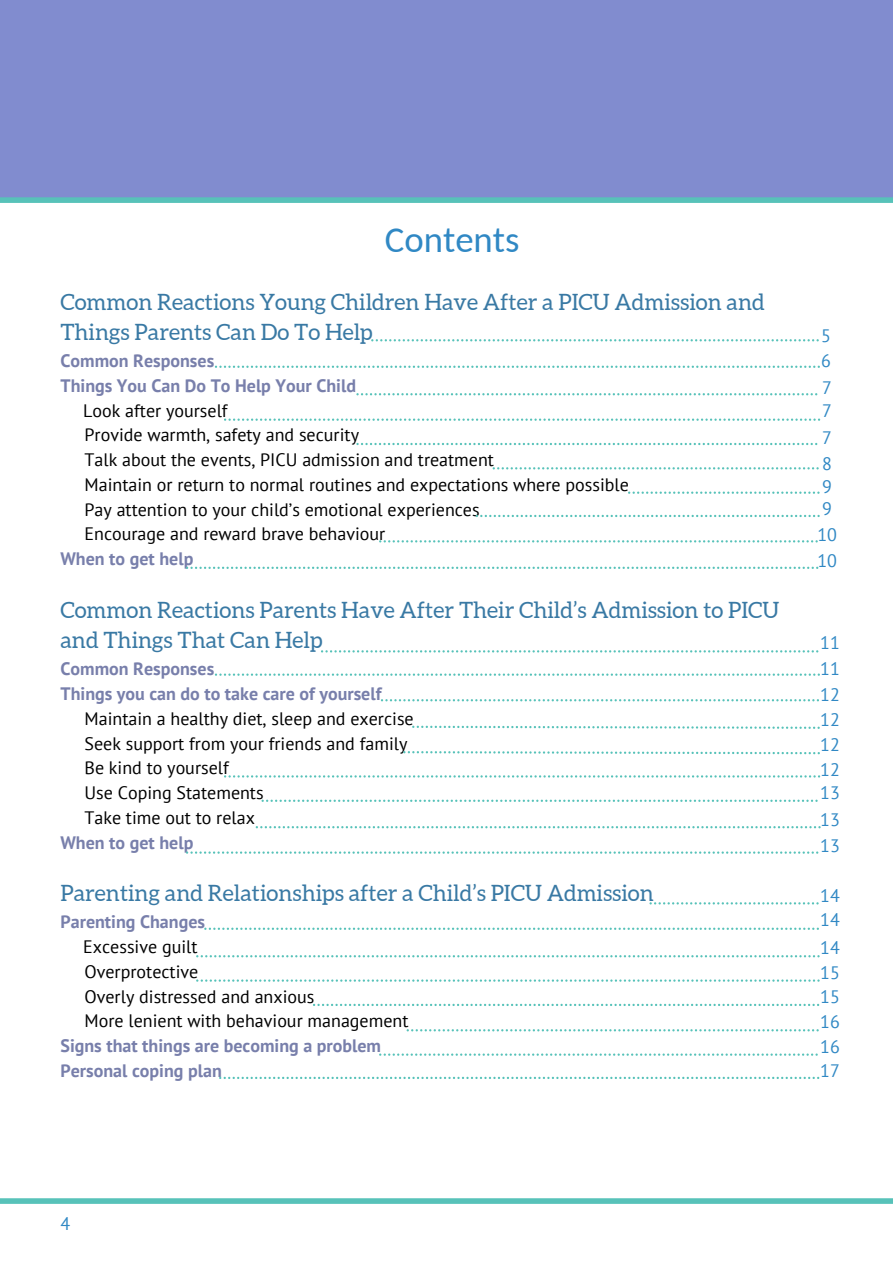
<style>
.page{position:relative;width:893px;height:1264px;background:#fff}
.page>*{position:absolute;margin:0;border:0;box-sizing:border-box;transform-origin:0 0}
.t1{font:36.75px "Carlito";color:#3088c4}
.t2{font:22.5px/30.3px "Aleo";color:#3979a4}
.t3{font:18px/24.8px "PT Sans";color:#000}
.t4{font:700 18px/24.8px "PT Sans";color:#787fab}
.t5{font:18px/24.8px "PT Sans";color:#3088c4}
</style>
<div class="page">
<div style="left:0;top:0;width:892px;height:197px;background:#818ccf"></div>
<div style="left:0;top:197px;width:892px;height:6px;background:#57c2b9"></div>
<div style="left:0;top:1198px;width:892px;height:5px;background:#57c2b9"></div>
<svg style="left:371px;top:339px;width:447px;height:2px"></svg>
<svg style="left:215px;top:365px;width:604px;height:3px"></svg>
<svg style="left:356px;top:393px;width:461px;height:2px"></svg>
<svg style="left:224px;top:418px;width:596px;height:3px"></svg>
<svg style="left:356px;top:443px;width:461px;height:2px"></svg>
<svg style="left:492px;top:467px;width:326px;height:2px"></svg>
<svg style="left:628px;top:491px;width:191px;height:3px"></svg>
<svg style="left:475px;top:515px;width:344px;height:2px"></svg>
<svg style="left:379px;top:540px;width:438px;height:2px"></svg>
<svg style="left:186px;top:566px;width:632px;height:3px"></svg>
<svg style="left:321px;top:650px;width:497px;height:2px"></svg>
<svg style="left:215px;top:673px;width:604px;height:2px"></svg>
<svg style="left:381px;top:699px;width:438px;height:2px"></svg>
<svg style="left:412px;top:725px;width:407px;height:4px"></svg>
<svg style="left:403px;top:751px;width:416px;height:3px"></svg>
<svg style="left:224px;top:775px;width:596px;height:2px"></svg>
<svg style="left:261px;top:799px;width:556px;height:3px"></svg>
<svg style="left:256px;top:826px;width:564px;height:2px"></svg>
<svg style="left:186px;top:851px;width:632px;height:2px"></svg>
<svg style="left:204px;top:927px;width:614px;height:2px"></svg>
<svg style="left:196px;top:955px;width:623px;height:2px"></svg>
<svg style="left:649px;top:902px;width:169px;height:2px"></svg>
<svg style="left:196px;top:979px;width:623px;height:2px"></svg>
<svg style="left:313px;top:1003px;width:506px;height:3px"></svg>
<svg style="left:406px;top:1029px;width:412px;height:2px"></svg>
<svg style="left:379px;top:1053px;width:438px;height:2px"></svg>
<svg style="left:219px;top:1076px;width:600px;height:3px"></svg>
<h1 class="t1" style="left:385px;top:224px;width:136px">Contents</h1>
<p class="t2" style="left:60px;top:286px;width:705px">Common Reactions Young Children Have After a PICU Admission and<br>Things Parents Can Do To Help</p>
<p class="t4" style="left:60px;top:348px;width:297px">Common Responses<br>Things You Can Do To Help Your Child</p>
<p class="t3" style="left:83px;top:397px;width:547px">Look after yourself<br>Provide warmth, safety and security<br>Talk about the events, PICU admission and treatment<br>Maintain or return to normal routines and expectations where possible Pay attention to your child’s emotional experiences<br>Encourage and reward brave behaviour</p>
<p class="t4" style="left:60px;top:546px;width:134px">When to get help</p>
<p class="t2" style="left:60px;top:594px;width:720px">Common Reactions Parents Have After Their Child’s Admission to PICU and Things That Can Help</p>
<p class="t4" style="left:60px;top:656px;width:322px">Common Responses<br>Things you can do to take care of yourself</p>
<p class="t3" style="left:84px;top:705px;width:331px">Maintain a healthy diet, sleep and exercise<br>Seek support from your friends and family<br>Be kind to yourself<br>Use Coping Statements<br>Take time out to relax</p>
<p class="t4" style="left:60px;top:829px;width:134px">When to get help</p>
<p class="t2" style="left:60px;top:878px;width:595px">Parenting and Relationships after a Child’s PICU Admission</p>
<p class="t4" style="left:60px;top:909px;width:146px">Parenting Changes</p>
<p class="t3" style="left:83px;top:934px;width:326px">Excessive guilt<br>Overprotective<br>Overly distressed and anxious<br>More lenient with behaviour management</p>
<p class="t4" style="left:60px;top:1033px;width:322px">Signs that things are becoming a problem<br>Personal coping plan</p>
<p class="t5" style="left:821px;top:322px;width:12px;line-height:26.2px;text-align:justify">5<br>6<br>7</p>
<p class="t5" style="left:822px;top:396px;width:11px;line-height:27.5px">7<br>7</p>
<p class="t5" style="left:822px;top:451px;width:11px;line-height:23.4px">8<br>9</p>
<p class="t5" style="left:817px;top:495px;width:21px;line-height:26.2px">9<br>10<br>10</p>
<p class="t5" style="left:820px;top:629px;width:21px">11</p>
<p class="t5" style="left:820px;top:656px;width:21px;text-align:justify">11<br>12<br>12<br>12<br>12<br>13</p>
<p class="t5" style="left:820px;top:806px;width:21px;line-height:25.7px">13<br>13</p>
<p class="t5" style="left:820px;top:883px;width:21px">14</p>
<p class="t5" style="left:820px;top:905px;width:21px;line-height:27.9px">14<br>14</p>
<p class="t5" style="left:820px;top:959px;width:21px;text-align:justify">15<br>15<br>16<br>16</p>
<p class="t5" style="left:820px;top:1057px;width:21px">17</p>
<p class="t5" style="left:60px;top:1210px;width:11px">4</p>
</div>
